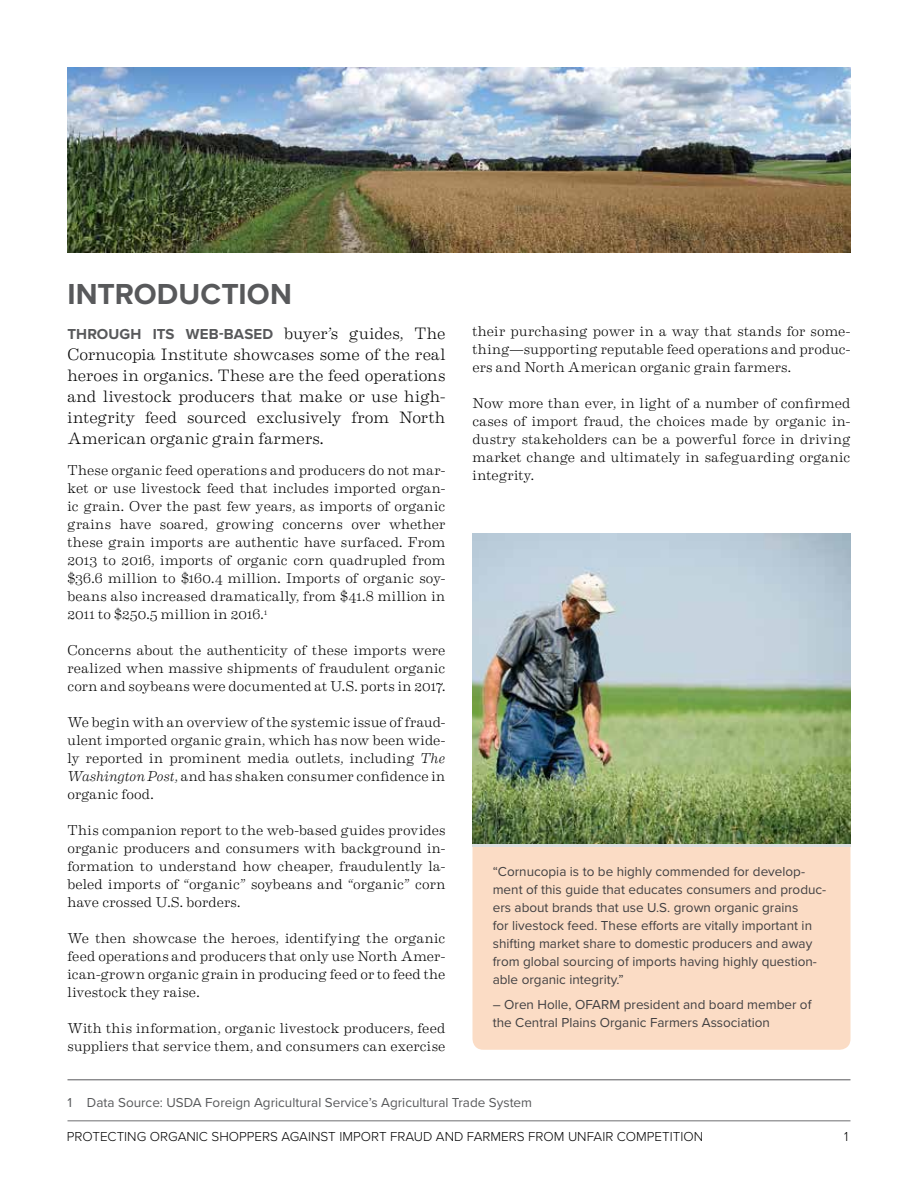
<style>
.page{position:relative;width:918px;height:1188px;background:#fff}
.page>*{position:absolute;margin:0;border:0;box-sizing:border-box;transform-origin:0 0}
.t1{font:700 30px "Proxima Nova";color:#58595b}
.t2{font:300 16.5px/21px "Eames Century Modern";letter-spacing:.005em;color:#000;text-align:justify}
.t3{font:700 15px "Proxima Nova";letter-spacing:.01em;color:#58595b}
.t4{font:300 14.25px/18px "Eames Century Modern";letter-spacing:.01em;color:#000;text-align:justify}
.t5{font:13.5px/18px "Proxima Nova";color:#414042}
.t6{font:300 13.5px "Proxima Nova";color:#000}
.t7{font:13.5px "Proxima Nova";color:#58595b}
.s1{font-family:"Eames Century Modern";font-weight:300;font-size:16.5px;color:#000}
.s2{font-style:italic}
</style>
<div class="page">
<hr style="left:68px;top:1121px;width:782px;height:1px;background:#6d6e71">
<hr style="left:68px;top:1080px;width:782px;height:1px;background:#58595b">
<div style="left:473px;top:832px;width:378px;height:218px;background:#fbdcc5;border-radius:11px"></div>
<img style="left:68px;top:68px;width:782px;height:185px">
<img style="left:472px;top:534px;width:379px;height:310px">
<h1 class="t1" style="left:68px;top:272px;width:226px">INTRODUCTION</h1>
<p class="t3" style="left:68px;top:323px;width:379px">THROUGH ITS WEB-BASED <span class="s1">buyer’s guides, The</span></p>
<p class="t2" style="left:68px;top:343px;width:380px">Cornucopia Institute showcases some of the real heroes in organics. These are the feed operations and livestock producers that make or use high&shy;integrity feed sourced exclusively from North American organic grain farmers.</p>
<p class="t4" style="left:68px;top:461px;width:380px">These organic feed operations and producers do not mar&shy;ket or use livestock feed that includes imported organ&shy;ic grain. Over the past few years, as imports of organic grains have soared, growing concerns over whether these grain imports are authentic have surfaced. From 2013 to 2016, imports of organic corn quadrupled from $36.6 million to $160.4 million. Imports of organic soy&shy;beans also increased dramatically, from $41.8 million in 2011 to $250.5 million in 2016.<sup>1</sup></p>
<p class="t4" style="left:68px;top:641px;width:380px">Concerns about the authenticity of these imports were realized when massive shipments of fraudulent organic corn and soybeans were documented at U.S. ports in 2017.</p>
<p class="t4" style="left:68px;top:713px;width:380px">We begin with an overview of the systemic issue of fraud&shy;ulent imported organic grain, which has now been wide&shy;ly reported in prominent media outlets, including <span class="s2">The Washington Post</span>, and has shaken consumer confidence in organic food.</p>
<p class="t4" style="left:68px;top:821px;width:380px">This companion report to the web-based guides provides organic producers and consumers with background in&shy;formation to understand how cheaper, fraudulently la&shy;beled imports of “organic” soybeans and “organic” corn have crossed U.S. borders.</p>
<p class="t4" style="left:68px;top:929px;width:380px">We then showcase the heroes, identifying the organic feed operations and producers that only use North Amer&shy;ican-grown organic grain in producing feed or to feed the livestock they raise.</p>
<p class="t4" style="left:68px;top:1019px;width:379px">With this information, organic livestock producers, feed suppliers that service them, and consumers can exercise</p>
<p class="t4" style="left:472px;top:321px;width:379px">their purchasing power in a way that stands for some&shy;thing—supporting reputable feed operations and produc&shy;ers and North American organic grain farmers.</p>
<p class="t4" style="left:472px;top:393px;width:380px">Now more than ever, in light of a number of confirmed cases of import fraud, the choices made by organic in&shy;dustry stakeholders can be a powerful force in driving market change and ultimately in safeguarding organic integrity.</p>
<p class="t5" style="left:493px;top:862px;width:335px">“Cornucopia is to be highly commended for develop&shy;ment of this guide that educates consumers and produc&shy;ers about brands that use U.S. grown organic grains<br>for livestock feed. These efforts are vitally important in shifting market share to domestic producers and away from global sourcing of imports having highly question&shy;able organic integrity.”</p>
<p class="t5" style="left:493px;top:994px;width:320px">– Oren Holle, OFARM president and board member of the Central Plains Organic Farmers Association</p>
<p class="t7" style="left:68px;top:1092px;width:466px">1 Data Source: USDA Foreign Agricultural Service’s Agricultural Trade System</p>
<p class="t6" style="left:67px;top:1126px;width:638px">PROTECTING ORGANIC SHOPPERS AGAINST IMPORT FRAUD AND FARMERS FROM UNFAIR COMPETITION</p>
<p class="t6" style="left:844px;top:1126px;width:6px">1</p>
</div>
